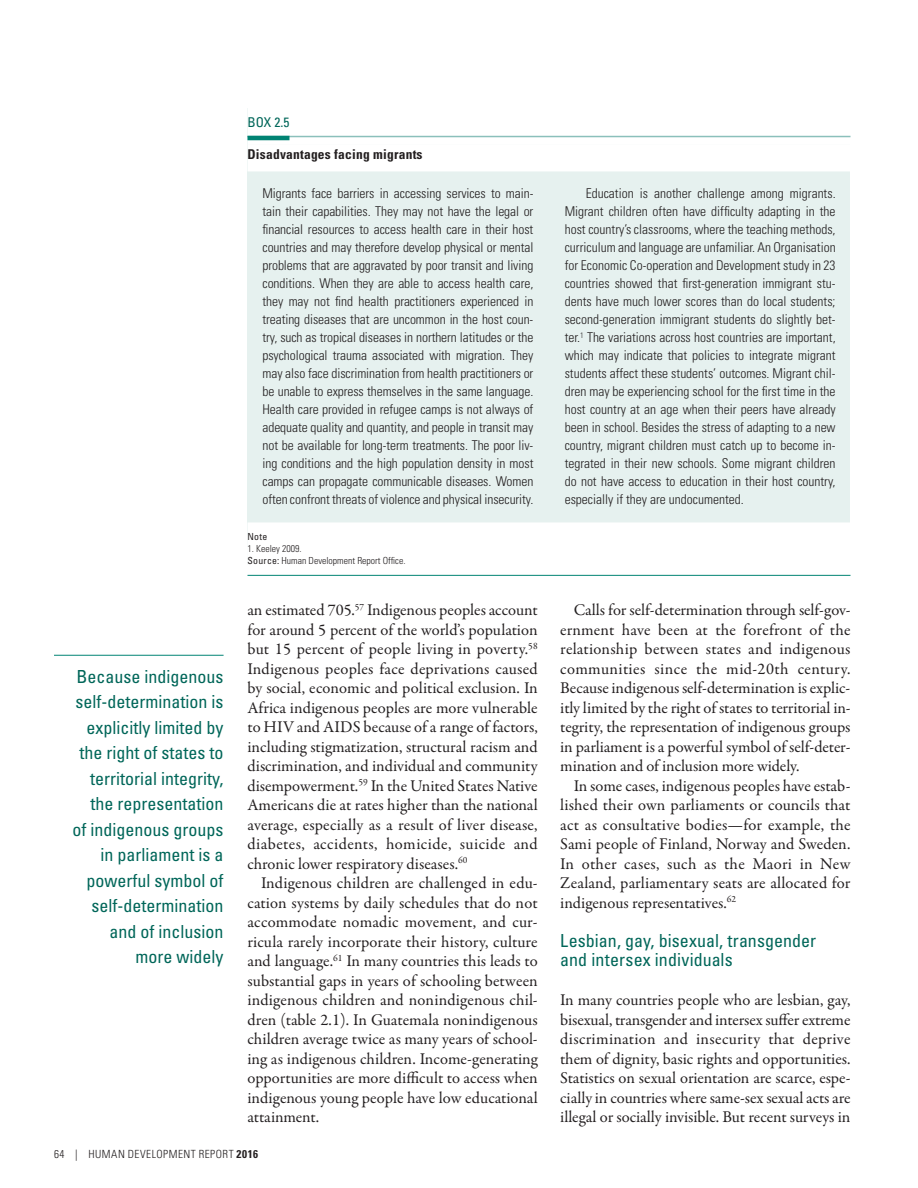
<style>
.page{position:relative;width:918px;height:1188px;background:#fff}
.page>*{position:absolute;margin:0;border:0;box-sizing:border-box;transform-origin:0 0}
.t1{font:condensed 18px/25.5px "Univers LT Std";color:#006659;text-align:right}
.t2{font:16.5px/19.5px "Garamond Premr Pro";letter-spacing:-.005em;color:#231f20;text-align:justify}
.t3{font:300 condensed 13.5px/18px "Univers LT Std";letter-spacing:-.005em;color:#231f20;text-align:justify}
.t4{font:700 condensed 13.5px "Univers LT Std";letter-spacing:.015em;color:#231f20}
.t5{font:condensed 13.5px "Univers LT Std";color:#006659}
.t6{font:300 condensed 11.25px "Univers LT Std";letter-spacing:.045em;color:#231f20}
.t7{font:300 condensed 9.75px/12px "Univers LT Std";color:#231f20}
.t8{font:condensed 9.75px "Univers LT Std";color:#231f20}
.s1{font-weight:400}
.s2{font-weight:700}
</style>
<div class="page">
<hr style="left:54px;top:655px;width:170px;height:1px;background:#008373">
<div style="left:248px;top:108px;width:602px;height:456px;background:#e6f1ef"></div>
<div style="left:248px;top:107px;width:602px;height:38px;background:#fff"></div>
<hr style="left:248px;top:136px;width:602px;height:1px;background:#8bc0bb">
<hr style="left:248px;top:136px;width:41px;height:4px;background:#008373">
<div style="left:248px;top:144px;width:602px;height:27px;background:#fff"></div>
<div style="left:248px;top:522px;width:602px;height:35px;background:#fff"></div>
<div style="left:248px;top:546px;width:602px;height:35px;background:#fff"></div>
<hr style="left:248px;top:575px;width:602px;height:1px;background:#008373">
<p class="t1" style="left:73px;top:663px;width:152px">Because indigenous self-determination is explicitly limited by the right of states to territorial integrity, the representation of indigenous groups in parliament is a powerful symbol of self-determination and of inclusion more widely</p>
<p class="t5" style="left:248px;top:113px;width:43px">BOX 2.5</p>
<p class="t4" style="left:248px;top:146px;width:177px">Disadvantages facing migrants</p>
<p class="t3" style="left:262px;top:185px;width:272px">Migrants face barriers in accessing services to main&shy;tain their capabilities. They may not have the legal or financial resources to access health care in their host countries and may therefore develop physical or mental problems that are aggravated by poor transit and living conditions. When they are able to access health care, they may not find health practitioners experienced in treating diseases that are uncommon in the host coun&shy;try, such as tropical diseases in northern latitudes or the psychological trauma associated with migration. They may also face discrimination from health practitioners or be unable to express themselves in the same language.<br>Health care provided in refugee camps is not always of adequate quality and quantity, and people in transit may not be available for long-term treatments. The poor liv&shy;ing conditions and the high population density in most camps can propagate communicable diseases. Women often confront threats of violence and physical insecurity.</p>
<p class="t3" style="left:565px;top:185px;width:272px;text-indent:21px">Education is another challenge among migrants.<br>Migrant children often have difficulty adapting in the host country’s classrooms, where the teaching methods, curriculum and language are unfamiliar. An Organisation for Economic Co-operation and Development study in 23 countries showed that first-generation immigrant stu&shy;dents have much lower scores than do local students; second-generation immigrant students do slightly bet&shy;ter.<sup>1</sup> The variations across host countries are important, which may indicate that policies to integrate migrant students affect these students’ outcomes. Migrant chil&shy;dren may be experiencing school for the first time in the host country at an age when their peers have already been in school. Besides the stress of adapting to a new country, migrant children must catch up to become in&shy;tegrated in their new schools. Some migrant children do not have access to education in their host country, especially if they are undocumented.</p>
<p class="t8" style="left:248px;top:531px;width:22px">Note</p>
<p class="t7" style="left:248px;top:543px;width:160px">1. Keeley 2009.<br><span class="s1">Source:</span> Human Development Report Office.</p>
<p class="t2" style="left:247px;top:600px;width:292px">an estimated 705.<sup>57</sup> Indigenous peoples account for around 5 percent of the world’s population but 15 percent of people living in poverty.<sup>58<br></sup>Indigenous peoples face deprivations caused by social, economic and political exclusion. In Africa indigenous peoples are more vulnerable to HIV and AIDS because of a range of factors, including stigmatization, structural racism and discrimination, and individual and community disempowerment.<sup>59</sup> In the United States Native Americans die at rates higher than the national average, especially as a result of liver disease, diabetes, accidents, homicide, suicide and chronic lower respiratory diseases.<sup>60</sup></p>
<p class="t2" style="left:248px;top:873px;width:292px;text-indent:13px">Indigenous children are challenged in edu&shy;cation systems by daily schedules that do not accommodate nomadic movement, and cur&shy;ricula rarely incorporate their history, culture and language.<sup>61</sup> In many countries this leads to substantial gaps in years of schooling between indigenous children and nonindigenous chil&shy;dren (table 2.1). In Guatemala nonindigenous children average twice as many years of school&shy;ing as indigenous children. Income-generating opportunities are more difficult to access when indigenous young people have low educational attainment.</p>
<p class="t2" style="left:560px;top:600px;width:292px;text-indent:13px">Calls for self-determination through self-gov&shy;ernment have been at the forefront of the relationship between states and indigenous communities since the mid-20th century.<br>Because indigenous self-determination is explic&shy;itly limited by the right of states to territorial in&shy;tegrity, the representation of indigenous groups in parliament is a powerful symbol of self-deter&shy;mination and of inclusion more widely.</p>
<p class="t2" style="left:560px;top:776px;width:292px;text-indent:13px">In some cases, indigenous peoples have estab&shy;lished their own parliaments or councils that act as consultative bodies—for example, the Sami people of Finland, Norway and Sweden.<br>In other cases, such as the Maori in New Zealand, parliamentary seats are allocated for indigenous representatives.<sup>62</sup></p>
<p class="t1" style="left:560px;top:930px;width:257px;line-height:19.5px;text-align:left">Lesbian, gay, bisexual, transgender and intersex individuals</p>
<p class="t2" style="left:560px;top:990px;width:292px">In many countries people who are lesbian, gay, bisexual, transgender and intersex suffer extreme discrimination and insecurity that deprive them of dignity, basic rights and opportunities.<br>Statistics on sexual orientation are scarce, espe&shy;cially in countries where same-sex sexual acts are illegal or socially invisible. But recent surveys in</p>
<p class="t6" style="left:54px;top:1147px;width:206px">64 | HUMAN DEVELOPMENT REPORT <span class="s2">2016</span></p>
</div>
